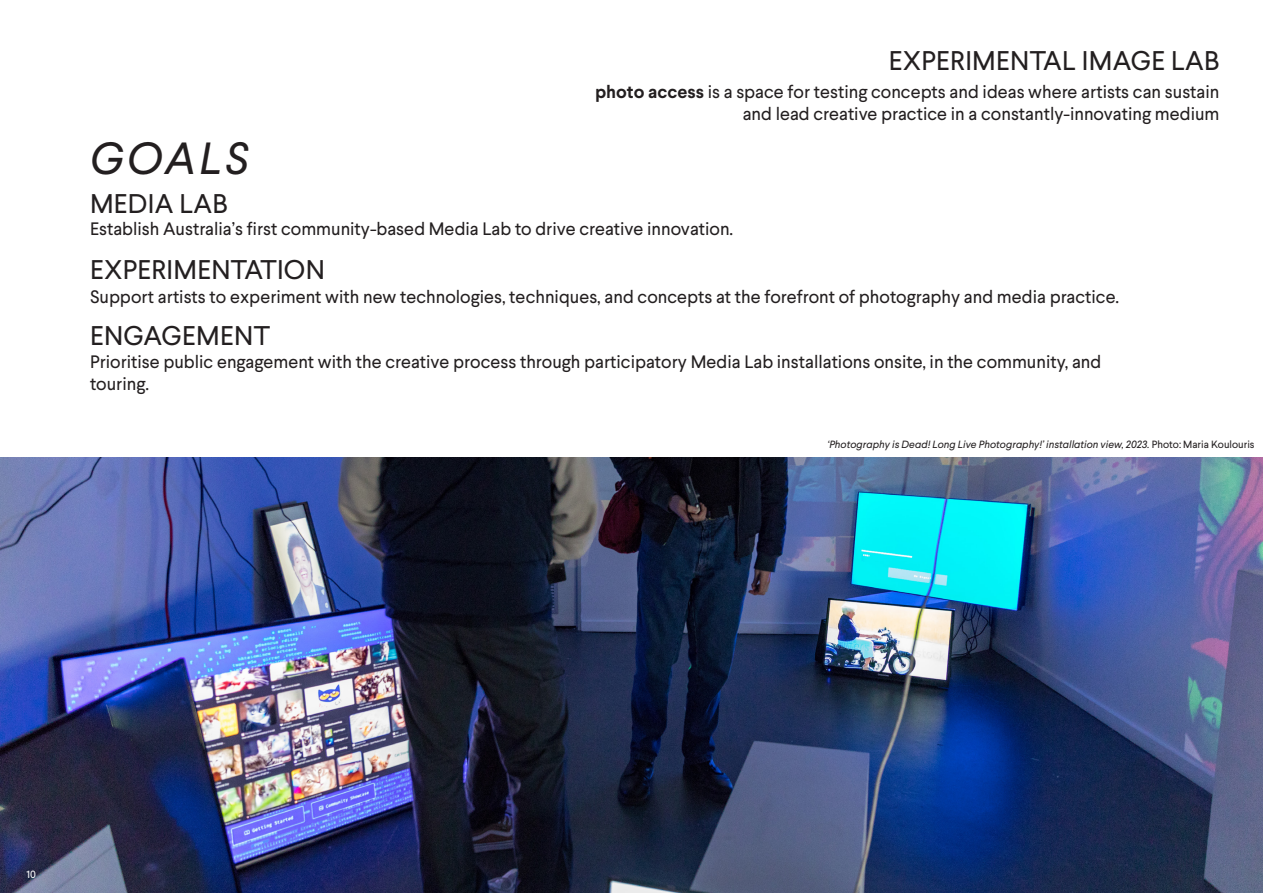
<style>
.page{position:relative;width:1263px;height:893px;background:#fff}
.page>*{position:absolute;margin:0;border:0;box-sizing:border-box;transform-origin:0 0}
.HEADING_ITALIC{font:italic 45px "Larsseit";letter-spacing:.075em;color:#231f20}
.Heading_Medium{font:27px "Larsseit";letter-spacing:.01em;color:#231f20}
.BODY_SMALL{font:18px/21.6px "Larsseit";color:#231f20}
.t1{font:italic 10.5px "Larsseit";color:#231f20}
.t2{font:10.5px "Larsseit";color:#fff}
.s1{font-weight:700}
.s2{font-style:normal}
</style>
<div class="page">
<img style="left:0;top:457px;width:1263px;height:436px">
<p class="Heading_Medium" style="left:889px;top:43px;width:332px">EXPERIMENTAL IMAGE LAB</p>
<p class="HEADING_ITALIC" style="left:90px;top:130px;width:161px">GOALS</p>
<p class="Heading_Medium" style="left:90px;top:186px;width:139px">MEDIA LAB</p>
<p class="BODY_SMALL" style="left:595px;top:81px;width:626px"><span class="s1">photo access</span> is a space for testing concepts and ideas where artists can sustain</p>
<p class="BODY_SMALL" style="left:743px;top:102px;width:478px">and lead creative practice in a constantly-innovating medium</p>
<p class="BODY_SMALL" style="left:90px;top:218px;width:645px">Establish Australia’s first community-based Media Lab to drive creative innovation.</p>
<p class="Heading_Medium" style="left:90px;top:252px;width:236px">EXPERIMENTATION</p>
<p class="BODY_SMALL" style="left:90px;top:286px;width:1030px">Support artists to experiment with new technologies, techniques, and concepts at the forefront of photography and media practice.</p>
<p class="Heading_Medium" style="left:90px;top:318px;width:182px">ENGAGEMENT</p>
<p class="BODY_SMALL" style="left:90px;top:351px;width:1013px">Prioritise public engagement with the creative process through participatory Media Lab installations onsite, in the community, and touring.</p>
<p class="t1" style="left:827px;top:438px;width:429px">‘Photography is Dead! Long Live Photography!’ installation view, 2023. <span class="s2">Photo: Maria Koulouris</span></p>
<p class="t2" style="left:27px;top:868px;width:11px">10</p>
</div>
